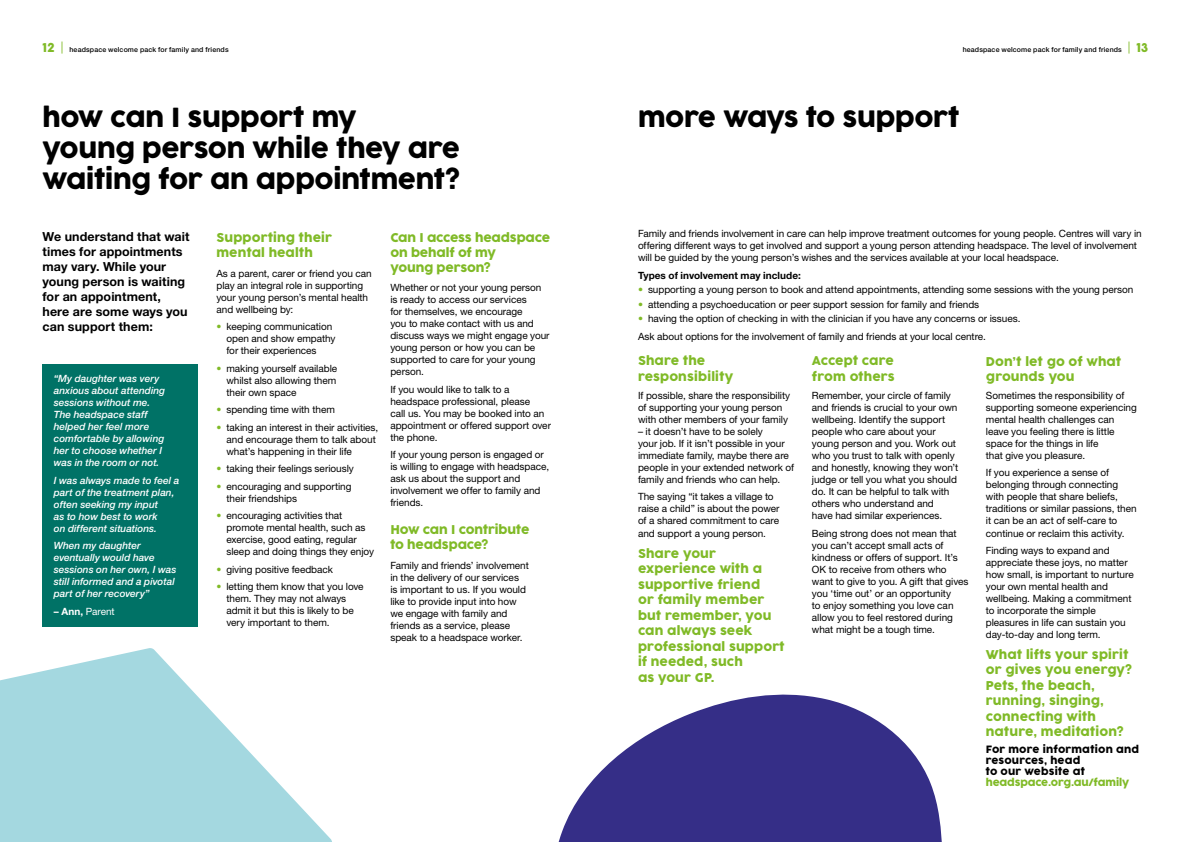
<style>
.page{position:relative;width:1191px;height:842px;background:#fff}
.page>*{position:absolute;margin:0;border:0;box-sizing:border-box;transform-origin:0 0}
.t1{font:26px/31px "Cocogoose Pro";letter-spacing:-.015em;color:#000}
.t2{font:700 12.5px/15px "Helvetica Neue LT Std";letter-spacing:.005em;color:#000}
.t3{font:12px/15.5px "Cocogoose Pro";letter-spacing:.005em;color:#80ba27}
.t4{font:12px/15px "Cocogoose Pro";letter-spacing:-.015em;color:#80ba27}
.t5{font:10px/12px "Helvetica Neue LT Std";letter-spacing:-.005em;color:#000}
.t6{font:italic 500 10px/12px "Helvetica Neue LT Std";color:#fff}
.t7{font:10px/11px "Cocogoose Pro";letter-spacing:.015em;color:#000}
.t8{font:700 10px "Helvetica Neue LT Std";letter-spacing:.005em;color:#000}
.t9{font:10px "Cocogoose Pro";letter-spacing:-.01em;color:#80ba27}
.t10{font:10px "Helvetica Neue LT Std";letter-spacing:-.01em;color:#fff}
.t11{font:500 7px "Helvetica Neue LT Std";letter-spacing:.02em;color:#000}
.s1{font-family:"Cocogoose Pro";font-weight:400;font-size:12px;color:#80ba27}
.s2{font-weight:400;font-size:12px;color:#80ba27}
.s3{color:#80ba27}
.s4{font-weight:700}
</style>
<div class="page">
<svg style="left:0;top:648px;width:332px;height:194px;fill:#a4d8e0"></svg>
<svg style="left:558px;top:694px;width:384px;height:148px;fill:#352e87"></svg>
<div style="left:43px;top:364px;width:155px;height:262px;background:#007266"></div>
<p class="t11" style="left:43px;top:45px;width:188px"><span class="s1">12</span> <span class="s2">|</span> headspace welcome pack for family and friends</p>
<p class="t11" style="left:962px;top:45px;width:187px">headspace welcome pack for family and friends <span class="s2">|</span> <span class="s1">13</span></p>
<h1 class="t1" style="left:43px;top:103px;width:419px">how can I support my<br>young person while they are waiting for an appointment?</h1>
<p class="t2" style="left:43px;top:228px;width:148px">We understand that wait times for appointments may vary. While your young person is waiting for an appointment, here are some ways you can support them:</p>
<p class="t3" style="left:216px;top:230px;width:117px">Supporting their mental health</p>
<p class="t4" style="left:390px;top:230px;width:161px">Can I access headspace on behalf of my<br>young person?</p>
<p class="t5" style="left:390px;top:281px;width:161px">Whether or not your young person is ready to access our services<br>for themselves, we encourage<br>you to make contact with us and discuss ways we might engage your young person or how you can be supported to care for your young person.</p>
<p class="t5" style="left:390px;top:383px;width:162px">If you would like to talk to a headspace professional, please<br>call us. You may be booked into an appointment or offered support over the phone.</p>
<p class="t5" style="left:390px;top:448px;width:160px">If your young person is engaged or is willing to engage with headspace, ask us about the support and involvement we offer to family and friends.</p>
<p class="t4" style="left:390px;top:523px;width:141px">How can I contribute to headspace?</p>
<p class="t5" style="left:390px;top:559px;width:140px">Family and friends’ involvement in the delivery of our services<br>is important to us. If you would like to provide input into how we engage with family and friends as a service, please speak to a headspace worker.</p>
<p class="t5" style="left:216px;top:267px;width:157px">As a parent, carer or friend you can play an integral role in supporting your young person’s mental health and wellbeing by:</p>
<p class="t5" style="left:226px;top:321px;width:111px;text-indent:-10px"><span class="s3">•</span> keeping communication open and show empathy for their experiences</p>
<p class="t5" style="left:226px;top:362px;width:112px;text-align:justify;text-indent:-10px"><span class="s3">•</span> making yourself available whilst also allowing them their own space</p>
<p class="t5" style="left:216px;top:404px;width:120px"><span class="s3">•</span> spending time with them</p>
<p class="t5" style="left:226px;top:421px;width:153px;text-indent:-10px"><span class="s3">•</span> taking an interest in their activities, and encourage them to talk about what’s happening in their life</p>
<p class="t5" style="left:216px;top:463px;width:139px"><span class="s3">•</span> taking their feelings seriously</p>
<p class="t5" style="left:226px;top:480px;width:127px;text-indent:-10px"><span class="s3">•</span> encouraging and supporting their friendships</p>
<p class="t5" style="left:226px;top:510px;width:149px;text-indent:-10px"><span class="s3">•</span> encouraging activities that promote mental health, such as exercise, good eating, regular sleep and doing things they enjoy</p>
<p class="t5" style="left:216px;top:563px;width:118px"><span class="s3">•</span> giving positive feedback</p>
<p class="t5" style="left:226px;top:581px;width:139px;text-indent:-10px"><span class="s3">•</span> letting them know that you love them. They may not always admit it but this is likely to be very important to them.</p>
<p class="t6" style="left:54px;top:373px;width:113px">“My daughter was very anxious about attending sessions without me.<br>The headspace staff helped her feel more comfortable by allowing her to choose whether I was in the room or not.</p>
<p class="t6" style="left:54px;top:474px;width:127px">I was always made to feel a part of the treatment plan, often seeking my input<br>as to how best to work<br>on different situations.</p>
<p class="t6" style="left:54px;top:540px;width:124px">When my daughter eventually would have sessions on her own, I was still informed and a pivotal part of her recovery”</p>
<p class="t10" style="left:54px;top:605px;width:62px"><span class="s4">– Ann,</span> Parent</p>
<h1 class="t1" style="left:638px;top:103px;width:323px">more ways to support</h1>
<p class="t5" style="left:638px;top:227px;width:505px">Family and friends involvement in care can help improve treatment outcomes for young people. Centres will vary in offering different ways to get involved and support a young person attending headspace. The level of involvement will be guided by the young person’s wishes and the services available at your local headspace.</p>
<p class="t8" style="left:638px;top:269px;width:164px">Types of involvement may include:</p>
<p class="t5" style="left:638px;top:283px;width:497px"><span class="s3">•</span> supporting a young person to book and attend appointments, attending some sessions with the young person</p>
<p class="t5" style="left:638px;top:298px;width:343px"><span class="s3">•</span> attending a psychoeducation or peer support session for family and friends</p>
<p class="t5" style="left:638px;top:310px;width:384px;line-height:17.5px"><span class="s3">•</span> having the option of checking in with the clinician if you have any concerns or issues.<br>Ask about options for the involvement of family and friends at your local centre.</p>
<p class="t3" style="left:638px;top:354px;width:97px">Share the responsibility</p>
<p class="t5" style="left:638px;top:389px;width:154px">If possible, share the responsibility of supporting your young person with other members of your family</p>
<p class="t5" style="left:638px;top:425px;width:158px">– it doesn’t have to be solely<br>your job. If it isn’t possible in your immediate family, maybe there are people in your extended network of family and friends who can help.</p>
<p class="t5" style="left:638px;top:491px;width:143px">The saying “it takes a village to raise a child” is about the power of a shared commitment to care and support a young person.</p>
<p class="t3" style="left:638px;top:546px;width:148px">Share your experience with a supportive friend<br>or family member but remember, you can always seek professional support if needed, such<br>as your GP.</p>
<p class="t3" style="left:812px;top:354px;width:84px">Accept care from others</p>
<p class="t5" style="left:812px;top:389px;width:148px">Remember, your circle of family and friends is crucial to your own wellbeing. Identify the support people who care about your young person and you. Work out who you trust to talk with openly and honestly, knowing they won’t judge or tell you what you should do. It can be helpful to talk with others who understand and<br>have had similar experiences.</p>
<p class="t5" style="left:812px;top:527px;width:158px">Being strong does not mean that you can’t accept small acts of kindness or offers of support. It’s<br>OK to receive from others who want to give to you. A gift that gives you ‘time out’ or an opportunity<br>to enjoy something you love can allow you to feel restored during what might be a tough time.</p>
<p class="t3" style="left:986px;top:354px;width:137px">Don’t let go of what grounds you</p>
<p class="t5" style="left:986px;top:389px;width:152px">Sometimes the responsibility of supporting someone experiencing mental health challenges can leave you feeling there is little space for the things in life<br>that give you pleasure.</p>
<p class="t5" style="left:986px;top:467px;width:152px">If you experience a sense of belonging through connecting with people that share beliefs, traditions or similar passions, then it can be an act of self-care to continue or reclaim this activity.</p>
<p class="t5" style="left:986px;top:544px;width:149px">Finding ways to expand and appreciate these joys, no matter how small, is important to nurture your own mental health and wellbeing. Making a commitment to incorporate the simple pleasures in life can sustain you day-to-day and long term.</p>
<p class="t3" style="left:986px;top:647px;width:148px">What lifts your spirit or gives you energy?<br>Pets, the beach, running, singing, connecting with nature, meditation?</p>
<p class="t7" style="left:986px;top:744px;width:155px">For more information and resources, head<br>to our website at</p>
<p class="t9" style="left:986px;top:775px;width:145px">headspace.org.au/family</p>
</div>
